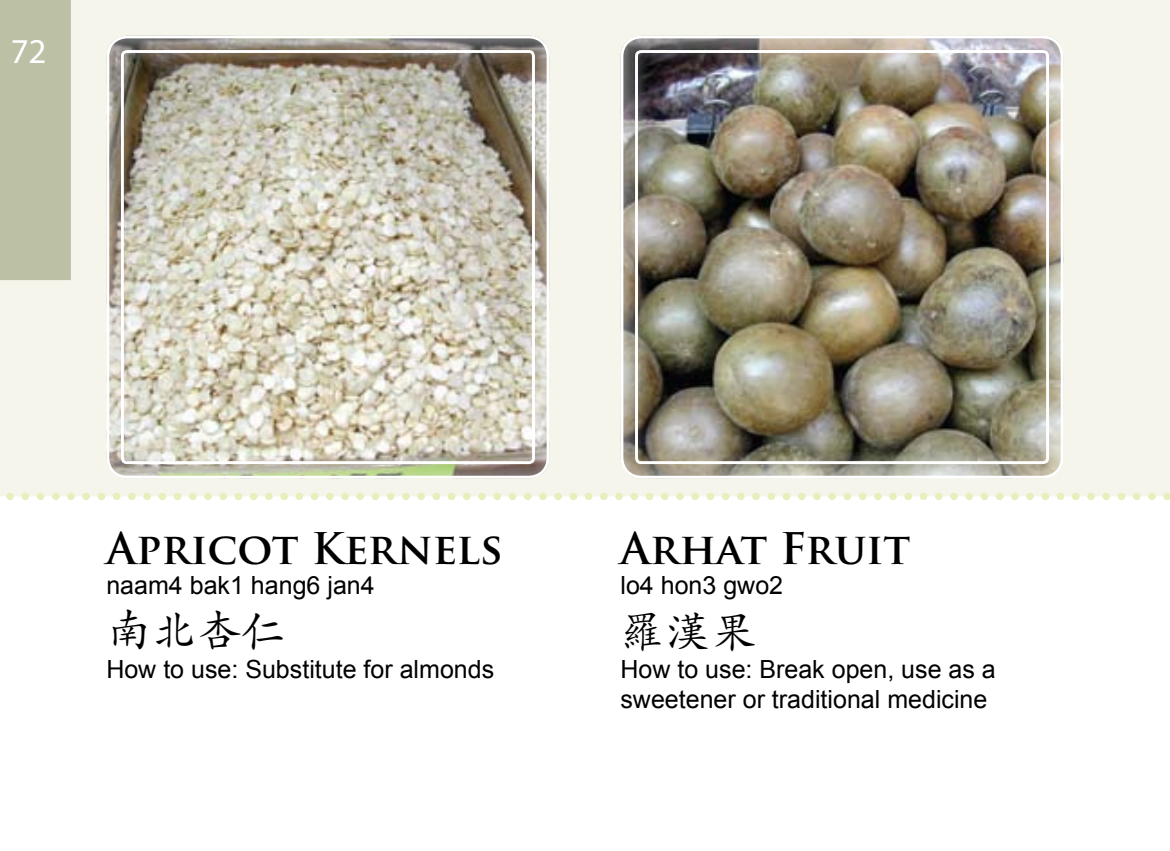
<style>
.page{position:relative;width:1170px;height:851px;background:#fff}
.page>*{position:absolute;margin:0;border:0;box-sizing:border-box;transform-origin:0 0}
.t1{font:45px "Adobe Kaiti Std";color:#000}
.t2{font:700 42.5px "Trajan Pro";color:#000}
.t3{font:35px "Myriad Pro";color:#fff}
.t4{font:25px/30px "Arial";color:#000}
</style>
<div class="page">
<div style="left:0;top:0;width:1169px;height:492px;background:#f5f5eb"></div>
<div style="left:0;top:0;width:36px;height:280px;background:#bcc0a4"></div>
<svg style="left:0;top:492px;width:1170px;height:8px"></svg>
<img style="left:621px;top:0;width:514px;height:500px">
<svg style="left:36px;top:0;width:585px;height:500px;background:#d3d0c1"></svg>
<h3 class="t3" style="left:11px;top:30px;width:37px">72</h3>
<h2 class="t2" style="left:106px;top:522px;width:398px">Apricot Kernels</h2>
<p class="t4" style="left:106px;top:570px;width:270px">naam4 bak1 hang6 jan4</p>
<h1 class="t1" style="left:106px;top:603px;width:181px">南北杏仁</h1>
<p class="t4" style="left:106px;top:654px;width:389px">How to use: Substitute for almonds</p>
<h2 class="t2" style="left:620px;top:522px;width:291px">Arhat Fruit</h2>
<p class="t4" style="left:620px;top:570px;width:164px">lo4 hon3 gwo2</p>
<h1 class="t1" style="left:620px;top:603px;width:136px">羅漢果</h1>
<p class="t4" style="left:620px;top:654px;width:377px">How to use: Break open, use as a sweetener or traditional medicine</p>
</div>
